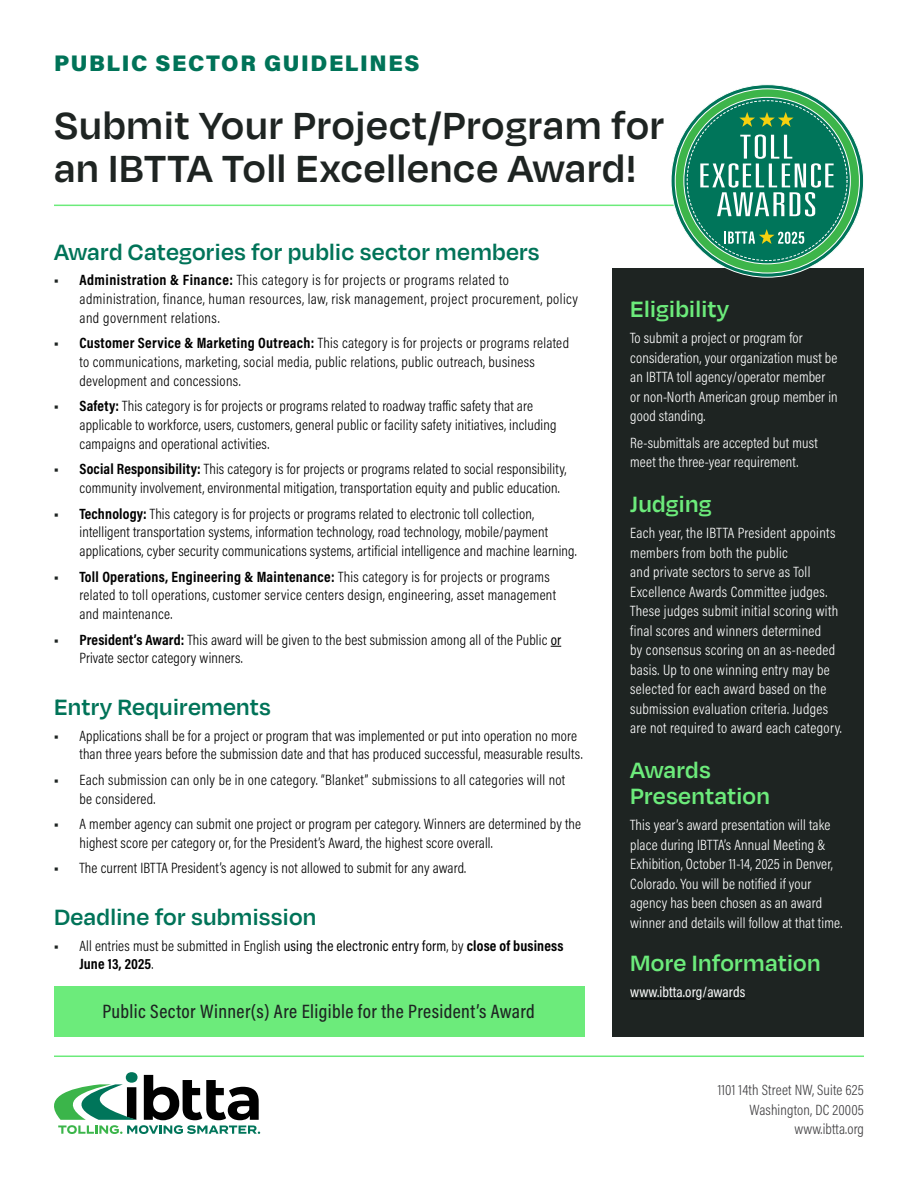
<style>
.page{position:relative;width:918px;height:1188px;background:#fff}
.page>*{position:absolute;margin:0;border:0;box-sizing:border-box;transform-origin:0 0}
.t1{font:100 43.5px/43.5px "Degular Var Text";letter-spacing:.02em;color:#1e2422}
.t2{font:100 25.5px "Degular Var Text";letter-spacing:.01em;color:#007358}
.t3{font:100 25.5px/25.5px "Degular Var Text";letter-spacing:.01em;color:#6ceb7b}
.t4{font:900 22.5px "Acumin Pro";letter-spacing:.07em;color:#007358}
.t5{font:500 19.5px "Acumin Pro Cond";letter-spacing:.02em;color:#1e2422}
.t6{font:300 15px/18.8px "Acumin Pro Cond";letter-spacing:.01em;color:#000}
.t7{font:300 15px/19.5px "Acumin Pro Cond";letter-spacing:.015em;color:#fff}
.t8{font:300 15px/18.8px "Acumin Pro Cond";letter-spacing:.03em;color:#000}
.t9{font:300 15px/19.5px "Acumin Pro Cond";letter-spacing:.01em;color:#414042;text-align:right}
.t10{font:15px "Acumin Pro Cond";letter-spacing:.01em;color:#fff}
.s1{font-weight:900;color:#1e2422}
.s2{font-weight:700}
.s3{font-weight:400}
</style>
<div class="page">
<hr style="left:54px;top:205px;width:728px;height:1px;background:#6ceb7b">
<div style="left:612px;top:268px;width:252px;height:769px;background:#1e2422"></div>
<hr style="left:630px;top:999px;width:115px;height:1px;background:#000">
<div style="left:54px;top:987px;width:531px;height:50px;background:#6ceb7b"></div>
<hr style="left:54px;top:1056px;width:810px;height:1px;background:#6ceb7b">
<svg style="left:54px;top:1072px;width:206px;height:62px"></svg>
<svg style="left:671px;top:85px;width:193px;height:192px;background:#419884"></svg>
<svg style="left:675px;top:89px;width:184px;height:184px;background:#51bc5d"></svg>
<div style="left:684px;top:97px;width:166px;height:167px;background:#00755a;border-radius:50%"></div>
<svg style="left:739px;top:112px;width:55px;height:15px"></svg>
<svg style="left:700px;top:135px;width:134px;height:81px"></svg>
<svg style="left:724px;top:229px;width:80px;height:15px"></svg>
<h3 class="t4" style="left:54px;top:47px;width:367px">PUBLIC SECTOR GUIDELINES</h3>
<h1 class="t1" style="left:54px;top:102px;width:612px">Submit Your Project/Program for an IBTTA Toll Excellence Award!</h1>
<h2 class="t2" style="left:54px;top:236px;width:487px">Award Categories for public sector members</h2>
<p class="t8" style="left:80px;top:271px;width:500px;text-indent:-26px"><span class="s1">•</span> <span class="s2">Administration &amp; Finance:</span> This category is for projects or programs related to administration, finance, human resources, law, risk management, project procurement, policy and government relations.</p>
<p class="t6" style="left:80px;top:334px;width:491px;text-indent:-26px"><span class="s1">•</span> <span class="s2">Customer Service &amp; Marketing Outreach:</span> This category is for projects or programs related to communications, marketing, social media, public relations, public outreach, business development and concessions.</p>
<p class="t6" style="left:80px;top:397px;width:479px;text-indent:-26px"><span class="s1">•</span> <span class="s2">Safety:</span> This category is for projects or programs related to roadway traffic safety that are applicable to workforce, users, customers, general public or facility safety initiatives, including campaigns and operational activities.</p>
<p class="t6" style="left:80px;top:460px;width:488px;text-indent:-26px"><span class="s1">•</span> <span class="s2">Social Responsibility:</span> This category is for projects or programs related to social responsibility, community involvement, environmental mitigation, transportation equity and public education.</p>
<p class="t6" style="left:80px;top:504px;width:499px;text-indent:-26px"><span class="s1">•</span> <span class="s2">Technology:</span> This category is for projects or programs related to electronic toll collection, intelligent transportation systems, information technology, road technology, mobile/payment applications, cyber security communications systems, artificial intelligence and machine learning.</p>
<p class="t6" style="left:80px;top:567px;width:478px;text-indent:-26px"><span class="s1">•</span> <span class="s2">Toll Operations, Engineering &amp; Maintenance:</span> This category is for projects or programs related to toll operations, customer service centers design, engineering, asset management and maintenance.</p>
<p class="t6" style="left:80px;top:630px;width:483px;text-indent:-26px"><span class="s1">•</span> <span class="s2">President’s Award:</span> This award will be given to the best submission among all of the Public <span class="s3">or<br></span>Private sector category winners.</p>
<h2 class="t2" style="left:54px;top:692px;width:219px">Entry Requirements</h2>
<p class="t6" style="left:80px;top:726px;width:505px;text-indent:-26px"><span class="s1">•</span> Applications shall be for a project or program that was implemented or put into operation no more than three years before the submission date and that has produced successful, measurable results.</p>
<p class="t6" style="left:80px;top:770px;width:487px;text-indent:-26px"><span class="s1">•</span> Each submission can only be in one category. “Blanket” submissions to all categories will not be considered.</p>
<p class="t6" style="left:80px;top:814px;width:503px;text-indent:-26px"><span class="s1">•</span> A member agency can submit one project or program per category. Winners are determined by the highest score per category or, for the President’s Award, the highest score overall.</p>
<p class="t6" style="left:54px;top:859px;width:414px"><span class="s1">•</span> The current IBTTA President’s agency is not allowed to submit for any award.</p>
<h2 class="t2" style="left:54px;top:902px;width:264px">Deadline for submission</h2>
<p class="t6" style="left:80px;top:936px;width:486px;text-indent:-26px"><span class="s1">•</span> All entries must be submitted in English <span class="s3">using the electronic entry form</span>, by <span class="s2">close of business<br>June 13, 2025</span>.</p>
<h3 class="t5" style="left:102px;top:999px;width:434px">Public Sector Winner(s) Are Eligible for the President’s Award</h3>
<h2 class="t3" style="left:630px;top:296px;width:101px">Eligibility</h2>
<p class="t7" style="left:630px;top:328px;width:209px">To submit a project or program for consideration, your organization must be an IBTTA toll agency/operator member or non-North American group member in good standing.</p>
<p class="t7" style="left:630px;top:433px;width:189px">Re-submittals are accepted but must meet the three-year requirement.</p>
<h2 class="t3" style="left:630px;top:491px;width:83px">Judging</h2>
<p class="t7" style="left:630px;top:523px;width:213px">Each year, the IBTTA President appoints members from both the public<br>and private sectors to serve as Toll Excellence Awards Committee judges.<br>These judges submit initial scoring with final scores and winners determined<br>by consensus scoring on an as-needed basis. Up to one winning entry may be selected for each award based on the submission evaluation criteria. Judges are not required to award each category.</p>
<h2 class="t3" style="left:630px;top:757px;width:141px">Awards<br>Presentation</h2>
<p class="t7" style="left:630px;top:815px;width:214px">This year’s award presentation will take place during IBTTA’s Annual Meeting &amp; Exhibition, October 11-14, 2025 in Denver, Colorado. You will be notified if your agency has been chosen as an award winner and details will follow at that time.</p>
<h2 class="t3" style="left:630px;top:950px;width:192px">More Information</h2>
<p class="t10" style="left:630px;top:983px;width:117px">www.ibtta.org/awards</p>
<p class="t9" style="left:718px;top:1080px;width:148px">1101 14th Street NW, Suite 625<br>Washington, DC 20005 www.ibtta.org</p>
</div>
